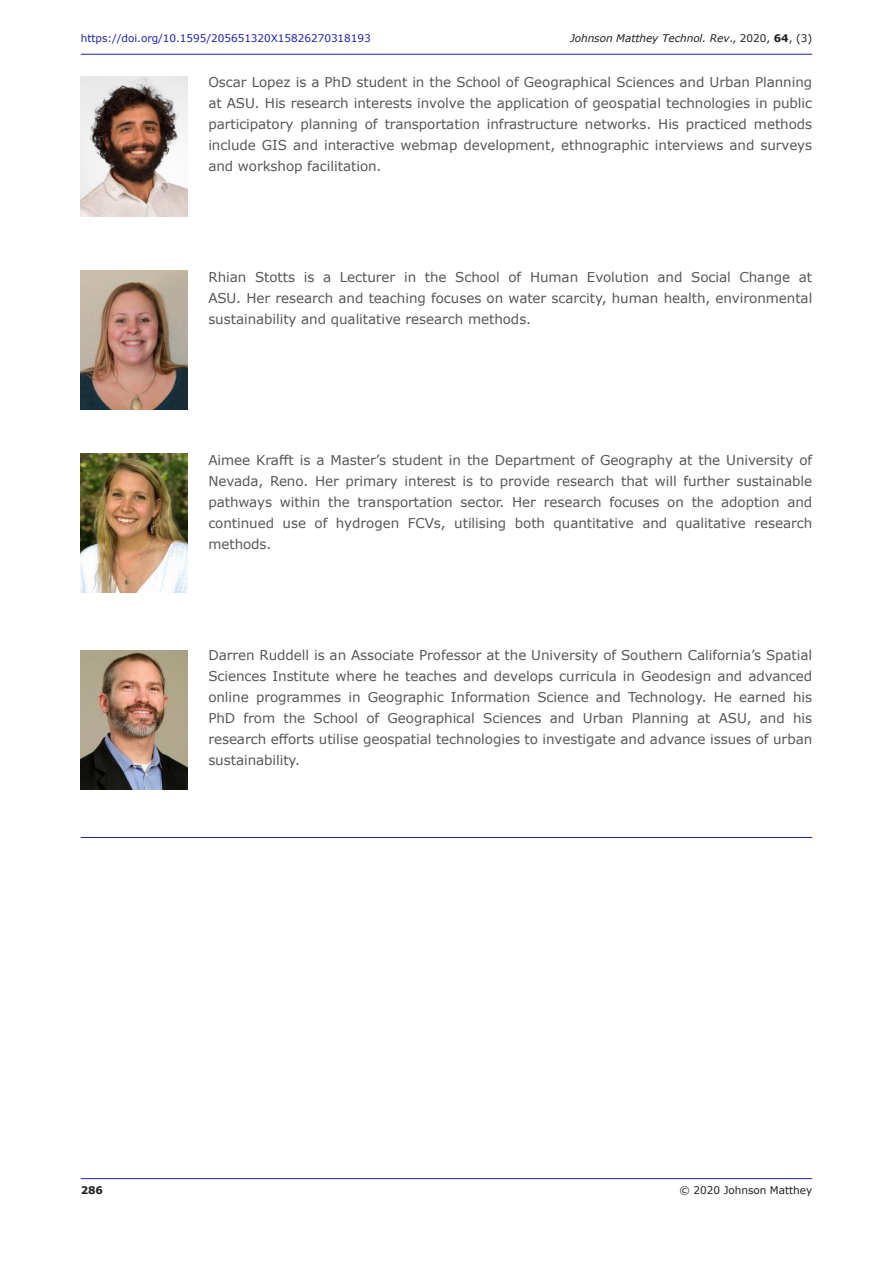
<style>
.page{position:relative;width:893px;height:1263px;background:#fff}
.page>*{position:absolute;margin:0;border:0;box-sizing:border-box;transform-origin:0 0}
.Author_profile_at_th{font:13.5px/21px "Verdana";letter-spacing:-.005em;color:#575756;text-align:justify}
.t1{font:10.5px "Verdana";letter-spacing:-.005em;color:#1e22aa}
.t2{font:italic 10.5px "Verdana";letter-spacing:-.005em;color:#231f20}
.t3{font:10.5px "Verdana";letter-spacing:-.005em;color:#231f20}
.t4{font:700 10.5px "Verdana";color:#231f20}
.s1{font-style:normal}
.s2{font-weight:700;font-style:normal}
</style>
<div class="page">
<hr style="left:81px;top:1178px;width:731px;height:1px;background:#1e22aa">
<hr style="left:81px;top:54px;width:731px;height:1px;background:#1e22aa">
<img style="left:81px;top:77px;width:106px;height:139px">
<img style="left:81px;top:270px;width:106px;height:140px">
<img style="left:81px;top:453px;width:106px;height:140px">
<img style="left:81px;top:650px;width:106px;height:139px">
<hr style="left:81px;top:837px;width:731px;height:1px;background:#1e22aa">
<p class="t1" style="left:81px;top:31px;width:291px">https://doi.org/10.1595/205651320X15826270318193</p>
<p class="t2" style="left:570px;top:31px;width:244px">Johnson Matthey Technol. Rev<span class="s1">., 2020,</span> <span class="s2">64</span><span class="s1">, (3)</span></p>
<p class="Author_profile_at_th" style="left:208px;top:71px;width:605px">Oscar Lopez is a PhD student in the School of Geographical Sciences and Urban Planning at ASU. His research interests involve the application of geospatial technologies in public participatory planning of transportation infrastructure networks. His practiced methods include GIS and interactive webmap development, ethnographic interviews and surveys and workshop facilitation.</p>
<p class="Author_profile_at_th" style="left:208px;top:266px;width:605px">Rhian Stotts is a Lecturer in the School of Human Evolution and Social Change at ASU. Her research and teaching focuses on water scarcity, human health, environmental sustainability and qualitative research methods.</p>
<p class="Author_profile_at_th" style="left:208px;top:449px;width:605px">Aimee Krafft is a Master’s student in the Department of Geography at the University of Nevada, Reno. Her primary interest is to provide research that will further sustainable pathways within the transportation sector. Her research focuses on the adoption and continued use of hydrogen FCVs, utilising both quantitative and qualitative research methods.</p>
<p class="Author_profile_at_th" style="left:208px;top:644px;width:605px">Darren Ruddell is an Associate Professor at the University of Southern California’s Spatial Sciences Institute where he teaches and develops curricula in Geodesign and advanced online programmes in Geographic Information Science and Technology. He earned his PhD from the School of Geographical Sciences and Urban Planning at ASU, and his research efforts utilise geospatial technologies to investigate and advance issues of urban sustainability.</p>
<p class="t4" style="left:81px;top:1183px;width:24px">286</p>
<p class="t3" style="left:679px;top:1183px;width:134px">© 2020 Johnson Matthey</p>
</div>
